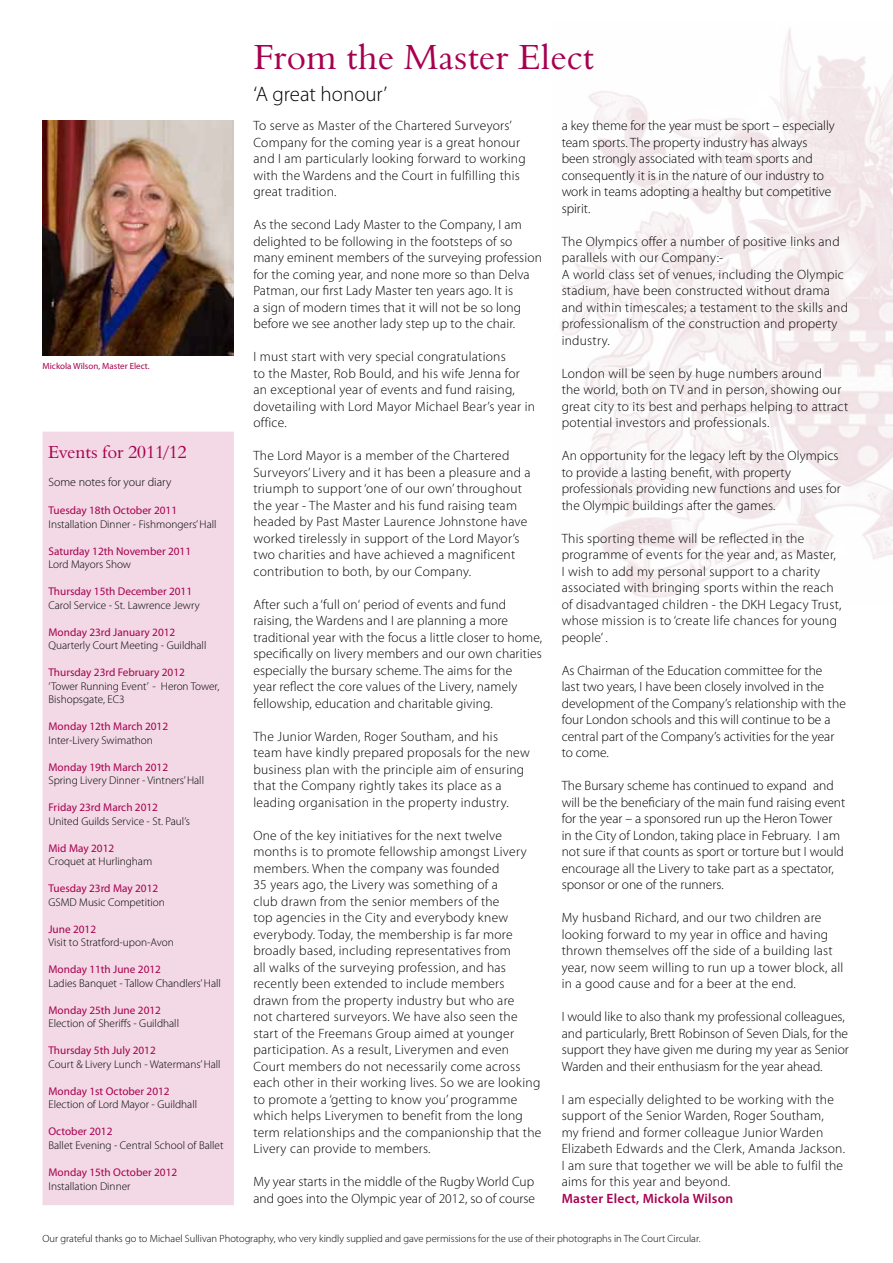
<style>
.page{position:relative;width:893px;height:1263px;background:#fff}
.page>*{position:absolute;margin:0;border:0;box-sizing:border-box;transform-origin:0 0}
.t1{font:36px "Aldine 401 BT Roman A";letter-spacing:.01em;color:#a70050}
.t2{font:300 21px "Myriad Pro";color:#000}
.t3{font:18px "Aldine 401 BT Roman A";color:#a70050}
.t4{font:300 13.5px/16.5px "Myriad Pro";letter-spacing:.02em;color:#000}
.t5{font:300 13.5px/16.5px "Myriad Pro";color:#000}
.t6{font:600 13.5px "Myriad Pro";letter-spacing:.02em;color:#a70050}
.t7{font:300 12px "Myriad Pro";color:#000}
.t8{font:300 11.25px/13.5px "Myriad Pro";color:#000}
.t9{font:11.25px "Myriad Pro";color:#a70050}
.t10{font:300 10.5px "Myriad Pro";color:#000}
.t11{font:9px "Myriad Pro";color:#a70050}
</style>
<div class="page">
<img style="left:560px;top:28px;width:333px;height:570px">
<div style="left:43px;top:432px;width:191px;height:773px;background:#f2d9e5"></div>
<img style="left:43px;top:120px;width:191px;height:235px">
<h1 class="t1" style="left:253px;top:35px;width:342px">From the Master Elect</h1>
<h2 class="t2" style="left:253px;top:82px;width:135px">‘A great honour’</h2>
<p class="t5" style="left:562px;top:118px;width:275px">a key theme for the year must be sport – especially team sports. The property industry has always been strongly associated with team sports and consequently it is in the nature of our industry to work in teams adopting a healthy but competitive spirit.</p>
<p class="t4" style="left:562px;top:233px;width:288px">The Olympics offer a number of positive links and parallels with our Company:-<br>A world class set of venues, including the Olympic stadium, have been constructed without drama and within timescales; a testament to the skills and professionalism of the construction and property industry.</p>
<p class="t4" style="left:562px;top:365px;width:288px">London will be seen by huge numbers around<br>the world, both on TV and in person, showing our great city to its best and perhaps helping to attract potential investors and professionals.</p>
<p class="t4" style="left:562px;top:448px;width:281px">An opportunity for the legacy left by the Olympics to provide a lasting benefit, with property professionals providing new functions and uses for the Olympic buildings after the games.</p>
<p class="t4" style="left:562px;top:530px;width:281px">This sporting theme will be reflected in the programme of events for the year and, as Master, I wish to add my personal support to a charity associated with bringing sports within the reach of disadvantaged children - the DKH Legacy Trust, whose mission is to ‘create life chances for young people’ .</p>
<p class="t5" style="left:562px;top:662px;width:286px">As Chairman of the Education committee for the<br>last two years, I have been closely involved in the development of the Company’s relationship with the four London schools and this will continue to be a central part of the Company’s activities for the year to come.</p>
<p class="t5" style="left:562px;top:778px;width:285px">The Bursary scheme has continued to expand and will be the beneficiary of the main fund raising event for the year – a sponsored run up the Heron Tower in the City of London, taking place in February. I am not sure if that counts as sport or torture but I would encourage all the Livery to take part as a spectator, sponsor or one of the runners.</p>
<p class="t4" style="left:562px;top:910px;width:283px">My husband Richard, and our two children are looking forward to my year in office and having thrown themselves off the side of a building last year, now seem willing to run up a tower block, all in a good cause and for a beer at the end.</p>
<p class="t5" style="left:562px;top:1009px;width:289px">I would like to also thank my professional colleagues, and particularly, Brett Robinson of Seven Dials, for the support they have given me during my year as Senior Warden and their enthusiasm for the year ahead.</p>
<p class="t4" style="left:562px;top:1091px;width:285px">I am especially delighted to be working with the support of the Senior Warden, Roger Southam,<br>my friend and former colleague Junior Warden Elizabeth Edwards and the Clerk, Amanda Jackson.<br>I am sure that together we will be able to fulfil the aims for this year and beyond.</p>
<p class="t6" style="left:562px;top:1189px;width:173px">Master Elect, Mickola Wilson</p>
<p class="t10" style="left:43px;top:1232px;width:659px">Our grateful thanks go to Michael Sullivan Photography, who very kindly supplied and gave permissions for the use of their photographs in The Court Circular.</p>
<p class="t4" style="left:253px;top:118px;width:274px">To serve as Master of the Chartered Surveyors’ Company for the coming year is a great honour and I am particularly looking forward to working with the Wardens and the Court in fulfilling this great tradition.</p>
<p class="t4" style="left:253px;top:217px;width:290px">As the second Lady Master to the Company, I am delighted to be following in the footsteps of so many eminent members of the surveying profession for the coming year, and none more so than Delva Patman, our first Lady Master ten years ago. It is<br>a sign of modern times that it will not be so long before we see another lady step up to the chair.</p>
<p class="t4" style="left:253px;top:349px;width:283px">I must start with very special congratulations<br>to the Master, Rob Bould, and his wife Jenna for an exceptional year of events and fund raising, dovetailing with Lord Mayor Michael Bear’s year in office.</p>
<p class="t4" style="left:253px;top:448px;width:279px">The Lord Mayor is a member of the Chartered Surveyors’ Livery and it has been a pleasure and a triumph to support ‘one of our own’ throughout the year - The Master and his fund raising team headed by Past Master Laurence Johnstone have worked tirelessly in support of the Lord Mayor’s two charities and have achieved a magnificent contribution to both, by our Company.</p>
<p class="t4" style="left:253px;top:596px;width:290px">After such a ‘full on‘ period of events and fund raising, the Wardens and I are planning a more traditional year with the focus a little closer to home, specifically on livery members and our own charities especially the bursary scheme. The aims for the<br>year reflect the core values of the Livery, namely fellowship, education and charitable giving.</p>
<p class="t4" style="left:253px;top:728px;width:278px">The Junior Warden, Roger Southam, and his team have kindly prepared proposals for the new business plan with the principle aim of ensuring that the Company rightly takes its place as a leading organisation in the property industry.</p>
<p class="t4" style="left:253px;top:827px;width:290px">One of the key initiatives for the next twelve months is to promote fellowship amongst Livery members. When the company was founded<br>35 years ago, the Livery was something of a<br>club drawn from the senior members of the<br>top agencies in the City and everybody knew everybody. Today, the membership is far more broadly based, including representatives from<br>all walks of the surveying profession, and has recently been extended to include members drawn from the property industry but who are<br>not chartered surveyors. We have also seen the start of the Freemans Group aimed at younger participation. As a result, Liverymen and even Court members do not necessarily come across each other in their working lives. So we are looking to promote a ‘getting to know you’ programme which helps Liverymen to benefit from the long term relationships and the companionship that the Livery can provide to members.</p>
<p class="t5" style="left:253px;top:1174px;width:283px">My year starts in the middle of the Rugby World Cup and goes into the Olympic year of 2012, so of course</p>
<p class="t11" style="left:43px;top:361px;width:109px">Mickola Wilson, Master Elect.</p>
<h3 class="t3" style="left:48px;top:441px;width:140px">Events for 2011/12</h3>
<p class="t7" style="left:48px;top:476px;width:124px">Some notes for your diary</p>
<p class="t9" style="left:48px;top:503px;width:130px">Tuesday 18th October 2011</p>
<p class="t8" style="left:48px;top:517px;width:170px">Installation Dinner - Fishmongers’ Hall</p>
<p class="t9" style="left:48px;top:544px;width:144px">Saturday 12th November 2011</p>
<p class="t8" style="left:48px;top:558px;width:84px">Lord Mayors Show</p>
<p class="t9" style="left:48px;top:584px;width:145px">Thursday 15th December 2011</p>
<p class="t8" style="left:48px;top:598px;width:153px">Carol Service - St. Lawrence Jewry</p>
<p class="t9" style="left:48px;top:625px;width:128px">Monday 23rd January 2012</p>
<p class="t8" style="left:48px;top:639px;width:159px">Quarterly Court Meeting - Guildhall</p>
<p class="t9" style="left:48px;top:665px;width:138px">Thursday 23rd February 2012</p>
<p class="t8" style="left:48px;top:679px;width:172px">‘Tower Running Event’ - Heron Tower,<br>Bishopsgate, EC3</p>
<p class="t9" style="left:48px;top:719px;width:121px">Monday 12th March 2012</p>
<p class="t8" style="left:48px;top:733px;width:106px">Inter-Livery Swimathon</p>
<p class="t9" style="left:48px;top:760px;width:121px">Monday 19th March 2012</p>
<p class="t8" style="left:48px;top:774px;width:157px">Spring Livery Dinner - Vintners’ Hall</p>
<p class="t9" style="left:48px;top:800px;width:111px">Friday 23rd March 2012</p>
<p class="t8" style="left:48px;top:814px;width:143px">United Guilds Service - St. Paul’s</p>
<p class="t9" style="left:48px;top:841px;width:67px">Mid May 2012</p>
<p class="t8" style="left:48px;top:855px;width:105px">Croquet at Hurlingham</p>
<p class="t9" style="left:48px;top:881px;width:111px">Tuesday 23rd May 2012</p>
<p class="t8" style="left:48px;top:895px;width:118px">GSMD Music Competition</p>
<p class="t9" style="left:48px;top:922px;width:49px">June 2012</p>
<p class="t8" style="left:48px;top:936px;width:127px">Visit to Stratford-upon-Avon</p>
<p class="t9" style="left:48px;top:962px;width:114px">Monday 11th June 2012</p>
<p class="t8" style="left:48px;top:976px;width:174px">Ladies Banquet - Tallow Chandlers’ Hall</p>
<p class="t9" style="left:48px;top:1003px;width:114px">Monday 25th June 2012</p>
<p class="t8" style="left:48px;top:1017px;width:132px">Election of Sheriffs - Guildhall</p>
<p class="t9" style="left:48px;top:1043px;width:109px">Thursday 5th July 2012</p>
<p class="t8" style="left:48px;top:1057px;width:174px">Court &amp; Livery Lunch - Watermans’ Hall</p>
<p class="t9" style="left:48px;top:1084px;width:123px">Monday 1st October 2012</p>
<p class="t8" style="left:48px;top:1098px;width:150px">Election of Lord Mayor - Guildhall</p>
<p class="t9" style="left:48px;top:1124px;width:66px">October 2012</p>
<p class="t8" style="left:48px;top:1138px;width:177px">Ballet Evening - Central School of Ballet</p>
<p class="t9" style="left:48px;top:1165px;width:130px">Monday 15th October 2012</p>
<p class="t8" style="left:48px;top:1180px;width:84px">Installation Dinner</p>
</div>
